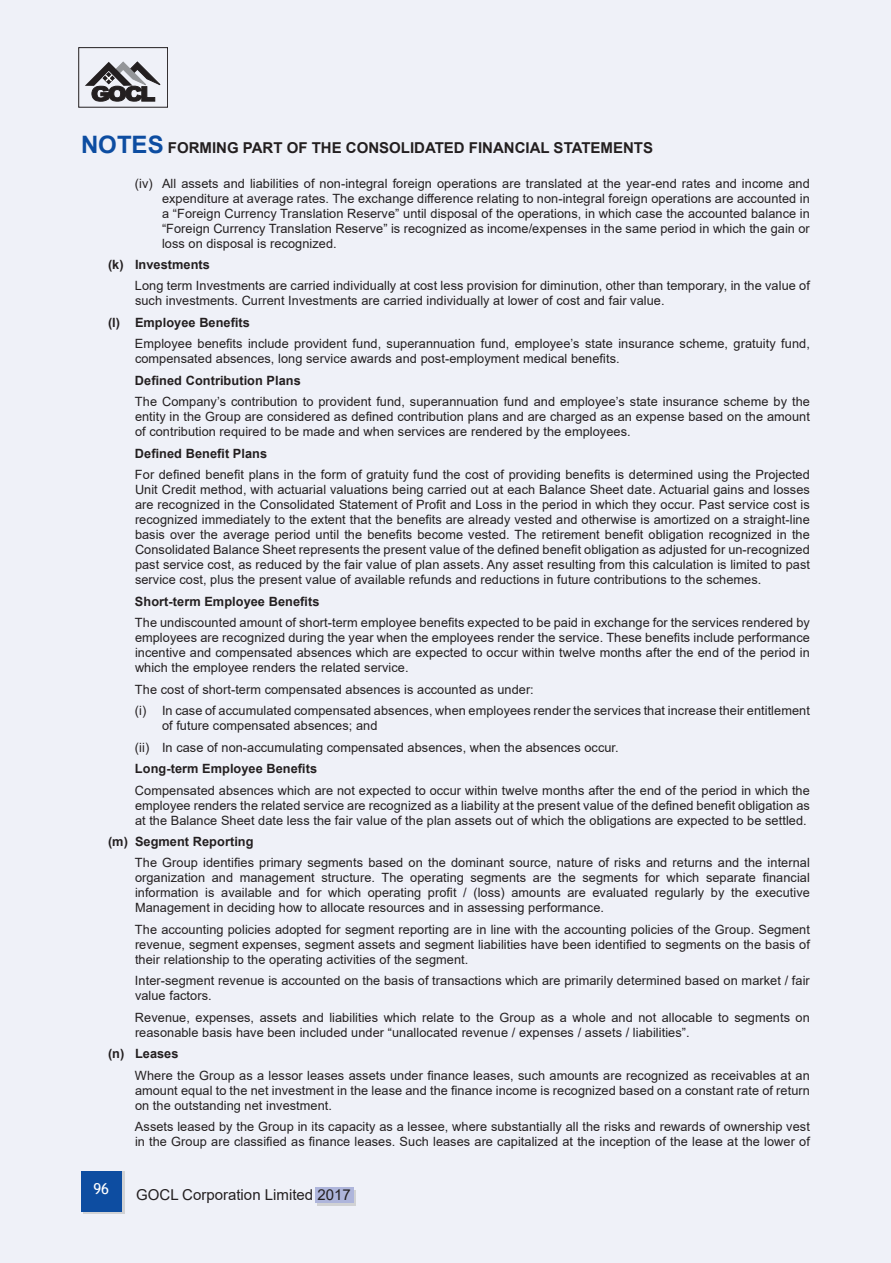
<style>
.page{position:relative;width:891px;height:1263px;background:#eff1f8}
.page>*{position:absolute;margin:0;border:0;box-sizing:border-box;transform-origin:0 0}
.t1{font:700 15px "Arial";color:#231f20}
.t2{font:15px "Arial";color:#231f20}
.t3{font:15px "Trebuchet MS";color:#fff}
.t4{font:12.75px/15px "Arial";letter-spacing:.005em;color:#231f20;text-align:justify}
.t5{font:700 12.75px "Arial";letter-spacing:.005em;color:#231f20}
.s1{font-size:24px;color:#0d4da1}
</style>
<div class="page">
<svg style="left:83px;top:1170px;width:41px;height:43px"></svg>
<div style="left:81px;top:1170px;width:41px;height:41px;background:#0d4da1"></div>
<svg style="left:317px;top:1190px;width:38px;height:15px"></svg>
<div style="left:315px;top:1186px;width:38px;height:16px;background:#aeb5db"></div>
<svg style="left:85px;top:62px;width:75px;height:39px"></svg>
<p class="t1" style="left:81px;top:137px;width:574px"><span class="s1">NOTES</span> FORMING PART OF THE CONSOLIDATED FINANCIAL STATEMENTS</p>
<p class="t4" style="left:162px;top:175px;width:649px;text-indent:-27px">(iv) All assets and liabilities of non-integral foreign operations are translated at the year-end rates and income and expenditure at average rates. The exchange difference relating to non-integral foreign operations are accounted in a “Foreign Currency Translation Reserve” until disposal of the operations, in which case the accounted balance in “Foreign Currency Translation Reserve” is recognized as income/expenses in the same period in which the gain or loss on disposal is recognized.</p>
<p class="t5" style="left:108px;top:256px;width:104px">(k) Investments</p>
<p class="t4" style="left:135px;top:278px;width:676px">Long term Investments are carried individually at cost less provision for diminution, other than temporary, in the value of such investments. Current Investments are carried individually at lower of cost and fair value.</p>
<p class="t5" style="left:108px;top:314px;width:144px">(l) Employee Benefits</p>
<p class="t4" style="left:135px;top:336px;width:676px">Employee benefits include provident fund, superannuation fund, employee’s state insurance scheme, gratuity fund, compensated absences, long service awards and post-employment medical benefits.</p>
<p class="t5" style="left:135px;top:372px;width:167px">Defined Contribution Plans</p>
<p class="t4" style="left:135px;top:394px;width:676px">The Company’s contribution to provident fund, superannuation fund and employee’s state insurance scheme by the entity in the Group are considered as defined contribution plans and are charged as an expense based on the amount of contribution required to be made and when services are rendered by the employees.</p>
<p class="t5" style="left:135px;top:445px;width:134px">Defined Benefit Plans</p>
<p class="t4" style="left:135px;top:467px;width:676px">For defined benefit plans in the form of gratuity fund the cost of providing benefits is determined using the Projected Unit Credit method, with actuarial valuations being carried out at each Balance Sheet date. Actuarial gains and losses are recognized in the Consolidated Statement of Profit and Loss in the period in which they occur. Past service cost is recognized immediately to the extent that the benefits are already vested and otherwise is amortized on a straight-line basis over the average period until the benefits become vested. The retirement benefit obligation recognized in the Consolidated Balance Sheet represents the present value of the defined benefit obligation as adjusted for un-recognized past service cost, as reduced by the fair value of plan assets. Any asset resulting from this calculation is limited to past service cost, plus the present value of available refunds and reductions in future contributions to the schemes.</p>
<p class="t5" style="left:135px;top:593px;width:186px">Short-term Employee Benefits</p>
<p class="t4" style="left:135px;top:615px;width:676px">The undiscounted amount of short-term employee benefits expected to be paid in exchange for the services rendered by employees are recognized during the year when the employees render the service. These benefits include performance incentive and compensated absences which are expected to occur within twelve months after the end of the period in which the employee renders the related service.</p>
<p class="t4" style="left:135px;top:678px;width:676px;line-height:21.5px">The cost of short-term compensated absences is accounted as under:<br>(i) In case of accumulated compensated absences, when employees render the services that increase their entitlement</p>
<p class="t4" style="left:135px;top:715px;width:485px;line-height:21.5px;text-indent:27px">of future compensated absences; and<br>(ii) In case of non-accumulating compensated absences, when the absences occur.</p>
<p class="t5" style="left:135px;top:760px;width:184px">Long-term Employee Benefits</p>
<p class="t4" style="left:135px;top:782px;width:676px">Compensated absences which are not expected to occur within twelve months after the end of the period in which the employee renders the related service are recognized as a liability at the present value of the defined benefit obligation as at the Balance Sheet date less the fair value of the plan assets out of which the obligations are expected to be settled.</p>
<p class="t5" style="left:108px;top:833px;width:147px">(m) Segment Reporting</p>
<p class="t4" style="left:135px;top:855px;width:676px">The Group identifies primary segments based on the dominant source, nature of risks and returns and the internal organization and management structure. The operating segments are the segments for which separate financial information is available and for which operating profit / (loss) amounts are evaluated regularly by the executive Management in deciding how to allocate resources and in assessing performance.</p>
<p class="t4" style="left:135px;top:922px;width:676px">The accounting policies adopted for segment reporting are in line with the accounting policies of the Group. Segment revenue, segment expenses, segment assets and segment liabilities have been identified to segments on the basis of their relationship to the operating activities of the segment.</p>
<p class="t4" style="left:135px;top:973px;width:676px">Inter-segment revenue is accounted on the basis of transactions which are primarily determined based on market / fair value factors.</p>
<p class="t4" style="left:135px;top:1009px;width:676px">Revenue, expenses, assets and liabilities which relate to the Group as a whole and not allocable to segments on reasonable basis have been included under “unallocated revenue / expenses / assets / liabilities”.</p>
<p class="t5" style="left:108px;top:1045px;width:72px">(n) Leases</p>
<p class="t4" style="left:135px;top:1067px;width:676px">Where the Group as a lessor leases assets under finance leases, such amounts are recognized as receivables at an amount equal to the net investment in the lease and the finance income is recognized based on a constant rate of return on the outstanding net investment.</p>
<p class="t4" style="left:135px;top:1119px;width:676px">Assets leased by the Group in its capacity as a lessee, where substantially all the risks and rewards of ownership vest in the Group are classified as finance leases. Such leases are capitalized at the inception of the lease at the lower of</p>
<p class="t3" style="left:93px;top:1180px;width:17px">96</p>
<p class="t2" style="left:136px;top:1184px;width:216px">GOCL Corporation Limited 2017</p>
</div>
